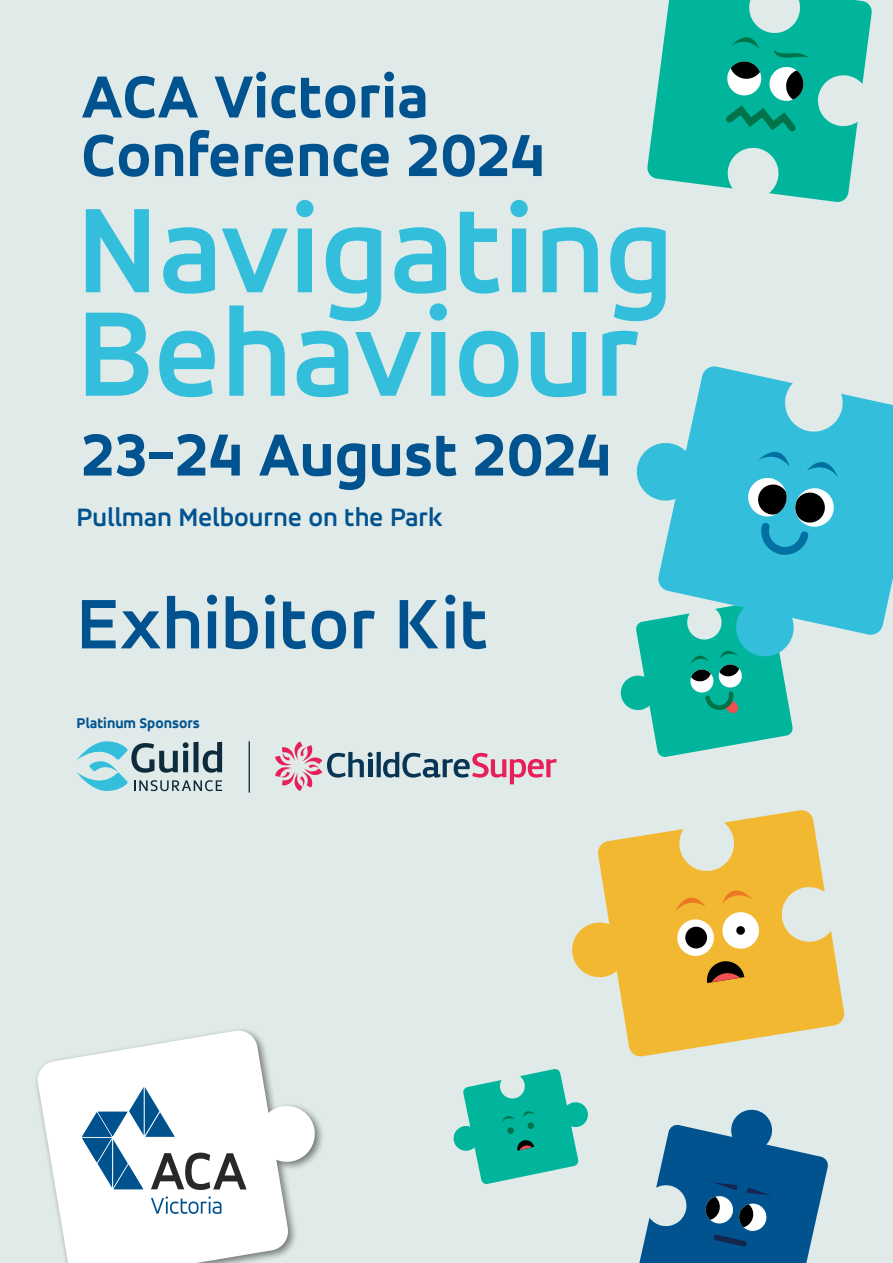
<style>
.page{position:relative;width:893px;height:1263px;background:#e0eae8}
.page>*{position:absolute;margin:0;border:0;box-sizing:border-box;transform-origin:0 0}
.t1{font:700 129px/103.5px "Accord Alternate";color:#33bfdb}
.t2{font:700 75px "Accord Alternate";color:#015390}
.t3{font:800 63px/58.5px "Accord Alternate";color:#015390}
.t4{font:700 27px "Accord Alternate";color:#015390}
.t5{font:800 15px "Accord Alternate";color:#015390}
</style>
<div class="page">
<svg style="left:36px;top:1029px;width:281px;height:234px;fill:#fff"></svg>
<div style="left:82px;top:1087px;width:165px;height:127px;background:#fff"></div>
<svg style="left:151px;top:1196px;width:70px;height:18px"></svg>
<svg style="left:82px;top:1087px;width:165px;height:103px"></svg>
<svg style="left:77px;top:741px;width:145px;height:50px"></svg>
<hr style="left:249px;top:742px;width:1px;height:50px;background:#0e2b3d">
<svg style="left:377px;top:752px;width:4px;height:25px"></svg>
<svg style="left:383px;top:752px;width:173px;height:32px"></svg>
<svg style="left:275px;top:741px;width:98px;height:50px"></svg>
<svg style="left:647px;top:0;width:225px;height:202px;fill:#00b59c"></svg>
<svg style="left:726px;top:24px;width:83px;height:108px;background:#25aa95"></svg>
<svg style="left:620px;top:659px;width:173px;height:98px"></svg>
<svg style="left:453px;top:1069px;width:135px;height:115px"></svg>
<svg style="left:636px;top:366px;width:257px;height:293px;fill:#33bfdb"></svg>
<svg style="left:746px;top:438px;width:92px;height:117px;background:#3ba6be"></svg>
<svg style="left:572px;top:810px;width:273px;height:247px;fill:#f3b831"></svg>
<svg style="left:675px;top:877px;width:85px;height:106px;background:#ddb052"></svg>
<svg style="left:639px;top:1109px;width:189px;height:154px"></svg>
<p class="t3" style="left:81px;top:67px;width:466px">ACA Victoria<br>Conference 2024</p>
<h1 class="t1" style="left:77px;top:196px;width:599px">Navigating<br>Behaviour</h1>
<p class="t3" style="left:81px;top:425px;width:533px">23-24 August 2024</p>
<p class="t4" style="left:77px;top:501px;width:368px">Pullman Melbourne on the Park</p>
<p class="t2" style="left:77px;top:578px;width:414px">Exhibitor Kit</p>
<p class="t5" style="left:77px;top:714px;width:125px">Platinum Sponsors</p>
</div>
